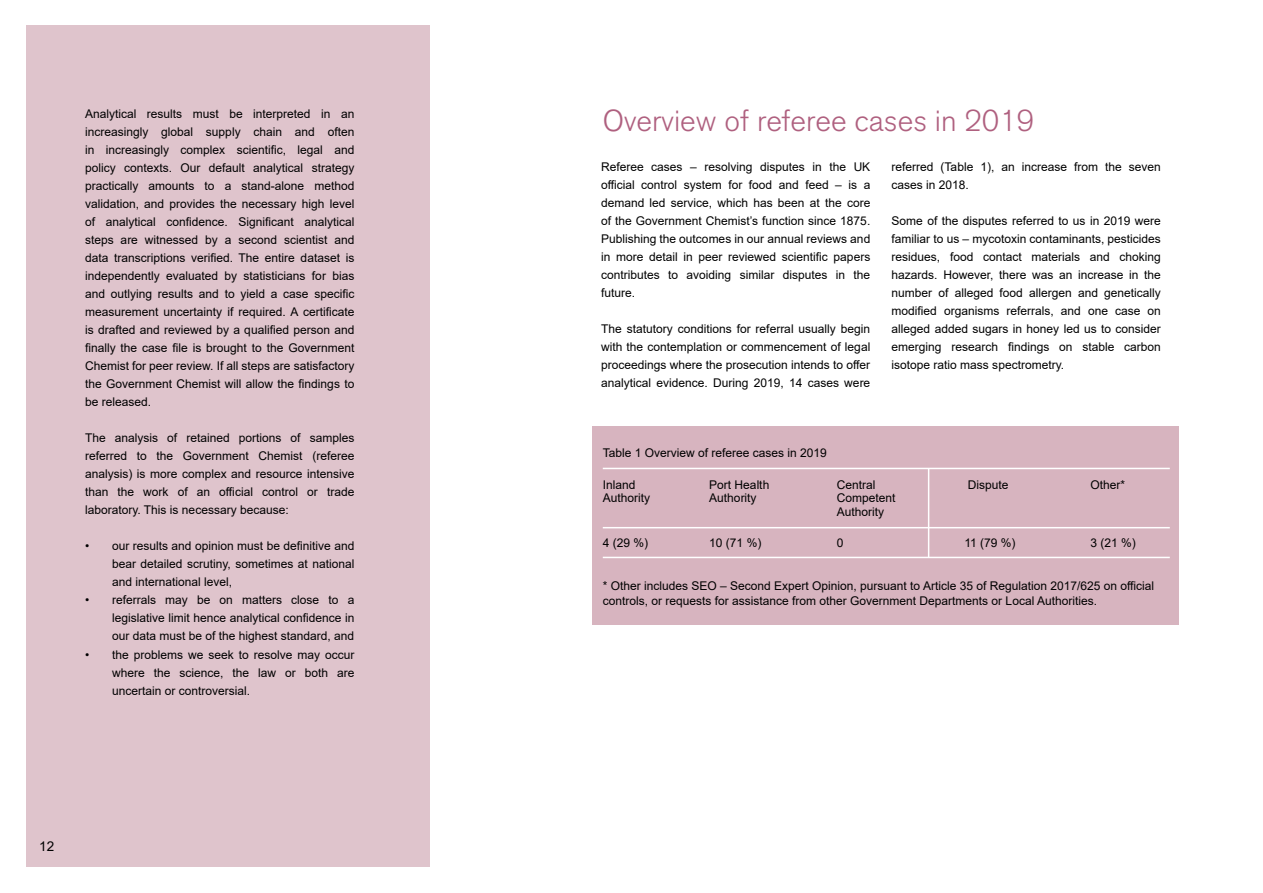
<style>
.page{position:relative;width:1263px;height:893px;background:#fff}
.page>*{position:absolute;margin:0;border:0;box-sizing:border-box;transform-origin:0 0}
.t1{font:300 30px "Akzidenz Grotesk BQ";color:#af607f}
.t2{font:13.5px "Arial";color:#000}
.t3{font:12px/18px "Arial";color:#000;text-align:justify}
</style>
<div class="page">
<div style="left:26px;top:26px;width:403px;height:841px;background:#dfc4cc"></div>
<div style="left:592px;top:426px;width:587px;height:199px;background:#d7b4bf"></div>
<hr style="left:603px;top:468px;width:567px;height:1px;background:#fff">
<hr style="left:603px;top:557px;width:567px;height:1px;background:#fff">
<hr style="left:928px;top:469px;width:1px;height:89px;background:#fff">
<hr style="left:603px;top:527px;width:567px;height:1px;background:#fff">
<p class="t3" style="left:85px;top:105px;width:271px">Analytical results must be interpreted in an increasingly global supply chain and often in increasingly complex scientific, legal and policy contexts. Our default analytical strategy practically amounts to a stand-alone method validation, and provides the necessary high level of analytical confidence. Significant analytical steps are witnessed by a second scientist and data transcriptions verified. The entire dataset is independently evaluated by statisticians for bias and outlying results and to yield a case specific measurement uncertainty if required. A certificate is drafted and reviewed by a qualified person and finally the case file is brought to the Government Chemist for peer review. If all steps are satisfactory the Government Chemist will allow the findings to be released.</p>
<p class="t3" style="left:85px;top:429px;width:271px">The analysis of retained portions of samples referred to the Government Chemist (referee analysis) is more complex and resource intensive than the work of an official control or trade laboratory. This is necessary because:</p>
<p class="t3" style="left:112px;top:537px;width:244px;text-indent:-27px">• our results and opinion must be definitive and bear detailed scrutiny, sometimes at national and international level,</p>
<p class="t3" style="left:112px;top:591px;width:244px;text-indent:-27px">• referrals may be on matters close to a legislative limit hence analytical confidence in our data must be of the highest standard, and</p>
<p class="t3" style="left:112px;top:645px;width:244px;text-indent:-27px">• the problems we seek to resolve may occur where the science, the law or both are uncertain or controversial.</p>
<p class="t2" style="left:39px;top:837px;width:17px">12</p>
<h1 class="t1" style="left:603px;top:104px;width:433px">Overview of referee cases in 2019</h1>
<p class="t3" style="left:601px;top:158px;width:271px">Referee cases – resolving disputes in the UK official control system for food and feed – is a demand led service, which has been at the core of the Government Chemist’s function since 1875.<br>Publishing the outcomes in our annual reviews and in more detail in peer reviewed scientific papers contributes to avoiding similar disputes in the future.</p>
<p class="t3" style="left:601px;top:320px;width:271px">The statutory conditions for referral usually begin with the contemplation or commencement of legal proceedings where the prosecution intends to offer analytical evidence. During 2019, 14 cases were</p>
<p class="t3" style="left:891px;top:158px;width:271px">referred (Table 1), an increase from the seven cases in 2018.</p>
<p class="t3" style="left:891px;top:212px;width:271px">Some of the disputes referred to us in 2019 were familiar to us – mycotoxin contaminants, pesticides residues, food contact materials and choking hazards. However, there was an increase in the number of alleged food allergen and genetically modified organisms referrals, and one case on alleged added sugars in honey led us to consider emerging research findings on stable carbon isotope ratio mass spectrometry.</p>
<p class="t3" style="left:603px;top:444px;width:226px">Table 1 Overview of referee cases in 2019</p>
<p class="t3" style="left:603px;top:475px;width:34px">Inland</p>
<p class="t3" style="left:709px;top:475px;width:62px">Port Health</p>
<p class="t3" style="left:837px;top:475px;width:40px">Central</p>
<p class="t3" style="left:968px;top:475px;width:42px">Dispute</p>
<p class="t3" style="left:1090px;top:475px;width:36px">Other*</p>
<p class="t3" style="left:603px;top:489px;width:49px">Authority</p>
<p class="t3" style="left:709px;top:489px;width:49px">Authority</p>
<p class="t3" style="left:837px;top:491px;width:60px;line-height:13.5px">Competent<br>Authority</p>
<p class="t3" style="left:603px;top:534px;width:47px">4 (29 %)</p>
<p class="t3" style="left:709px;top:534px;width:54px">10 (71 %)</p>
<p class="t3" style="left:837px;top:534px;width:8px">0</p>
<p class="t3" style="left:964px;top:534px;width:53px">11 (79 %)</p>
<p class="t3" style="left:1090px;top:534px;width:47px">3 (21 %)</p>
<p class="t3" style="left:603px;top:578px;width:553px;line-height:15px">* Other includes SEO – Second Expert Opinion, pursuant to Article 35 of Regulation 2017/625 on official controls, or requests for assistance from other Government Departments or Local Authorities.</p>
</div>
